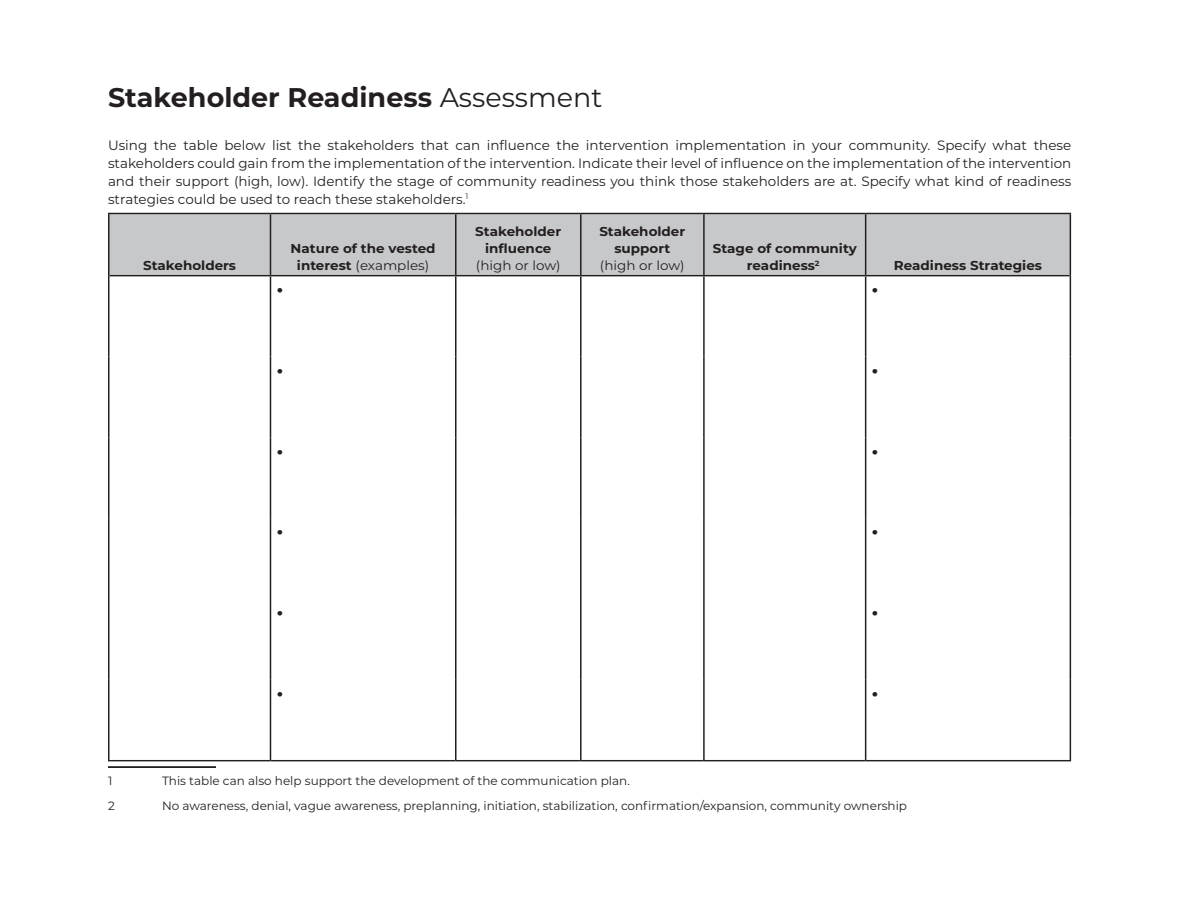
<style>
.page{position:relative;width:1188px;height:918px;background:#fff}
.page>*{position:absolute;margin:0;border:0;box-sizing:border-box;transform-origin:0 0}
.Heading1{font:700 27px "Montserrat";color:#231f20}
.t1{font:17.25px "Minion Pro";color:#231f20;scale:1.05 1}
.Body_text{font:13.5px/18px "Montserrat";color:#231f20;text-align:justify}
.Body_text-2{font:700 12.9px/17.2px "Montserrat";color:#231f20;text-align:center;scale:1.05 1}
.Footnote{font:12px "Montserrat";color:#231f20}
.s1{font-weight:400}
</style>
<div class="page">
<div style="left:110px;top:214px;width:960px;height:61px;background:#c7c8ca"></div>
<hr style="left:108px;top:213px;width:162px;height:1px;background:#231f20">
<hr style="left:270px;top:213px;width:186px;height:1px;background:#231f20">
<hr style="left:456px;top:213px;width:125px;height:1px;background:#231f20">
<hr style="left:581px;top:213px;width:123px;height:1px;background:#231f20">
<hr style="left:704px;top:213px;width:162px;height:1px;background:#231f20">
<hr style="left:866px;top:213px;width:205px;height:1px;background:#231f20">
<hr style="left:110px;top:275px;width:160px;height:1px;background:#231f20">
<hr style="left:270px;top:275px;width:186px;height:1px;background:#231f20">
<hr style="left:456px;top:275px;width:125px;height:1px;background:#231f20">
<hr style="left:581px;top:275px;width:123px;height:1px;background:#231f20">
<hr style="left:704px;top:275px;width:162px;height:1px;background:#231f20">
<hr style="left:866px;top:275px;width:204px;height:1px;background:#231f20">
<hr style="left:108px;top:214px;width:2px;height:62px;background:#231f20">
<hr style="left:270px;top:214px;width:1px;height:61px;background:#231f20">
<hr style="left:455px;top:214px;width:2px;height:61px;background:#231f20">
<hr style="left:580px;top:214px;width:2px;height:61px;background:#231f20">
<hr style="left:703px;top:214px;width:2px;height:61px;background:#231f20">
<hr style="left:865px;top:214px;width:1px;height:61px;background:#231f20">
<hr style="left:1070px;top:214px;width:1px;height:62px;background:#231f20">
<hr style="left:108px;top:276px;width:2px;height:81px;background:#231f20">
<hr style="left:270px;top:276px;width:1px;height:81px;background:#231f20">
<hr style="left:455px;top:276px;width:2px;height:81px;background:#231f20">
<hr style="left:580px;top:276px;width:2px;height:81px;background:#231f20">
<hr style="left:703px;top:276px;width:2px;height:81px;background:#231f20">
<hr style="left:865px;top:276px;width:1px;height:81px;background:#231f20">
<hr style="left:1070px;top:276px;width:1px;height:81px;background:#231f20">
<hr style="left:108px;top:357px;width:2px;height:80px;background:#231f20">
<hr style="left:270px;top:357px;width:1px;height:80px;background:#231f20">
<hr style="left:455px;top:357px;width:2px;height:80px;background:#231f20">
<hr style="left:580px;top:357px;width:2px;height:80px;background:#231f20">
<hr style="left:703px;top:357px;width:2px;height:80px;background:#231f20">
<hr style="left:865px;top:357px;width:1px;height:80px;background:#231f20">
<hr style="left:1070px;top:357px;width:1px;height:80px;background:#231f20">
<hr style="left:108px;top:437px;width:2px;height:81px;background:#231f20">
<hr style="left:270px;top:437px;width:1px;height:81px;background:#231f20">
<hr style="left:455px;top:437px;width:2px;height:81px;background:#231f20">
<hr style="left:580px;top:437px;width:2px;height:81px;background:#231f20">
<hr style="left:703px;top:437px;width:2px;height:81px;background:#231f20">
<hr style="left:865px;top:437px;width:1px;height:81px;background:#231f20">
<hr style="left:1070px;top:437px;width:1px;height:81px;background:#231f20">
<hr style="left:108px;top:518px;width:2px;height:81px;background:#231f20">
<hr style="left:270px;top:518px;width:1px;height:81px;background:#231f20">
<hr style="left:455px;top:518px;width:2px;height:81px;background:#231f20">
<hr style="left:580px;top:518px;width:2px;height:81px;background:#231f20">
<hr style="left:703px;top:518px;width:2px;height:81px;background:#231f20">
<hr style="left:865px;top:518px;width:1px;height:81px;background:#231f20">
<hr style="left:1070px;top:518px;width:1px;height:81px;background:#231f20">
<hr style="left:108px;top:599px;width:2px;height:81px;background:#231f20">
<hr style="left:270px;top:599px;width:1px;height:81px;background:#231f20">
<hr style="left:455px;top:599px;width:2px;height:81px;background:#231f20">
<hr style="left:580px;top:599px;width:2px;height:81px;background:#231f20">
<hr style="left:703px;top:599px;width:2px;height:81px;background:#231f20">
<hr style="left:865px;top:599px;width:1px;height:81px;background:#231f20">
<hr style="left:1070px;top:599px;width:1px;height:81px;background:#231f20">
<hr style="left:108px;top:680px;width:2px;height:80px;background:#231f20">
<hr style="left:270px;top:680px;width:1px;height:80px;background:#231f20">
<hr style="left:455px;top:680px;width:2px;height:80px;background:#231f20">
<hr style="left:580px;top:680px;width:2px;height:80px;background:#231f20">
<hr style="left:703px;top:680px;width:2px;height:80px;background:#231f20">
<hr style="left:865px;top:680px;width:1px;height:80px;background:#231f20">
<hr style="left:1070px;top:680px;width:1px;height:80px;background:#231f20">
<hr style="left:108px;top:760px;width:162px;height:1px;background:#231f20">
<hr style="left:270px;top:760px;width:186px;height:1px;background:#231f20">
<hr style="left:456px;top:760px;width:125px;height:1px;background:#231f20">
<hr style="left:581px;top:760px;width:123px;height:1px;background:#231f20">
<hr style="left:704px;top:760px;width:162px;height:1px;background:#231f20">
<hr style="left:866px;top:760px;width:205px;height:1px;background:#231f20">
<hr style="left:108px;top:766px;width:108px;height:2px;background:#231f20">
<p class="Heading1" style="left:108px;top:78px;width:496px">Stakeholder Readiness <span class="s1">Assessment</span></p>
<p class="Body_text" style="left:108px;top:136px;width:965px">Using the table below list the stakeholders that can influence the intervention implementation in your community. Specify what these stakeholders could gain from the implementation of the intervention. Indicate their level of influence on the implementation of the intervention and their support (high, low). Identify the stage of community readiness you think those stakeholders are at. Specify what kind of readiness strategies could be used to reach these stakeholders.<sup>1</sup></p>
<p class="Body_text-2" style="left:143px;top:256px;width:90px">Stakeholders</p>
<p class="Body_text-2" style="left:291px;top:239px;width:140px">Nature of the vested interest <span class="s1">(examples)</span></p>
<p class="Body_text-2" style="left:475px;top:222px;width:83px">Stakeholder influence <span class="s1">(high or low)</span></p>
<p class="Body_text-2" style="left:599px;top:222px;width:83px">Stakeholder support <span class="s1">(high or low)</span></p>
<p class="Body_text-2" style="left:713px;top:239px;width:139px">Stage of community readiness<sup>2</sup><sup>1</sup></p>
<p class="t1" style="left:277px;top:277px;width:8px">•</p>
<p class="t1" style="left:872px;top:277px;width:8px">•</p>
<p class="Body_text-2" style="left:894px;top:256px;width:142px">Readiness Strategies</p>
<p class="t1" style="left:277px;top:358px;width:8px">•</p>
<p class="t1" style="left:872px;top:358px;width:8px">•</p>
<p class="t1" style="left:277px;top:439px;width:8px">•</p>
<p class="t1" style="left:872px;top:439px;width:8px">•</p>
<p class="t1" style="left:277px;top:519px;width:8px">•</p>
<p class="t1" style="left:872px;top:519px;width:8px">•</p>
<p class="t1" style="left:277px;top:600px;width:8px">•</p>
<p class="t1" style="left:872px;top:600px;width:8px">•</p>
<p class="t1" style="left:277px;top:681px;width:8px">•</p>
<p class="t1" style="left:872px;top:681px;width:8px">•</p>
<p class="Footnote" style="left:108px;top:773px;width:6px">1</p>
<p class="Footnote" style="left:162px;top:773px;width:469px">This table can also help support the development of the communication plan.</p>
<p class="Footnote" style="left:108px;top:797px;width:8px">2</p>
<p class="Footnote" style="left:162px;top:797px;width:747px">No awareness, denial, vague awareness, preplanning, initiation, stabilization, confirmation/expansion, community ownership</p>
</div>
